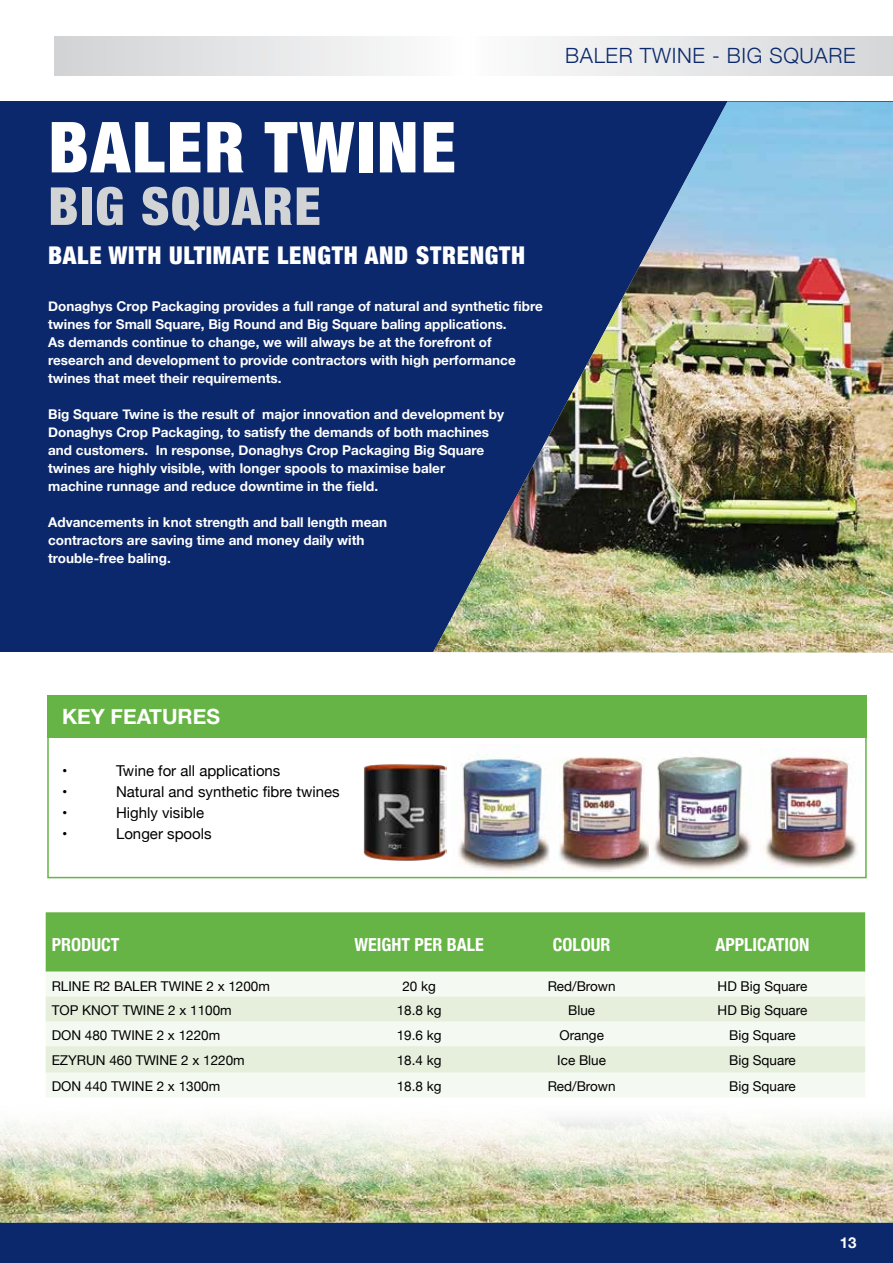
<style>
.page{position:relative;width:893px;height:1263px;background:#fff}
.page>*{position:absolute;margin:0;border:0;box-sizing:border-box;transform-origin:0 0}
.t1{font:900 condensed 70.5px "Helvetica Neue";letter-spacing:.03em;color:#fff}
.t2{font:900 condensed 52.5px "Helvetica Neue";letter-spacing:.03em;color:#d1d3d4}
.t3{font:900 condensed 24.45px "Helvetica Neue";letter-spacing:.03em;color:#fff}
.t4{font:300 21px "Helvetica Neue";letter-spacing:.03em;color:#0a286b}
.t5{font:700 21px "Helvetica Neue";color:#fff}
.t6{font:700 condensed 18px "Helvetica Neue";color:#fff}
.t7{font:15px "Helvetica Neue";color:#000}
.t8{font:700 15px "Helvetica Neue";color:#fff}
.t9{font:700 13.5px/18px "Helvetica Neue";color:#fff}
.t10{font:13.5px "Helvetica Neue";color:#000}
</style>
<div class="page">
<svg style="left:54px;top:36px;width:839px;height:40px"></svg>
<div style="left:0;top:1222px;width:893px;height:41px;background:#0a286b"></div>
<div style="left:0;top:102px;width:10px;height:99px;background:#0a286b"></div>
<div style="left:1px;top:102px;width:892px;height:550px;background:#0a286b"></div>
<img style="left:433px;top:102px;width:460px;height:551px">
<div style="left:46px;top:912px;width:819px;height:60px;background:#66b445"></div>
<div style="left:46px;top:972px;width:819px;height:125px;background:#f4f9f1"></div>
<svg style="left:46px;top:996px;width:819px;height:76px;fill:#e5efdc"></svg>
<img style="left:458px;top:754px;width:92px;height:118px">
<img style="left:559px;top:757px;width:90px;height:114px">
<img style="left:652px;top:757px;width:100px;height:113px">
<img style="left:764px;top:748px;width:94px;height:121px">
<img style="left:363px;top:764px;width:84px;height:97px">
<div style="left:47px;top:695px;width:820px;height:42px;background:#66b445"></div>
<div style="left:47px;top:696px;width:820px;height:182px;border:2px solid #66b445"></div>
<img style="left:0;top:1118px;width:893px;height:104px">
<h1 class="t1" style="left:48px;top:89px;width:409px">BALER TWINE</h1>
<h2 class="t2" style="left:48px;top:163px;width:274px">BIG SQUARE</h2>
<h3 class="t3" style="left:48px;top:235px;width:479px">BALE WITH ULTIMATE LENGTH AND STRENGTH</h3>
<p class="t9" style="left:48px;top:298px;width:496px">Donaghys Crop Packaging provides a full range of natural and synthetic fibre twines for Small Square, Big Round and Big Square baling applications.<br>As demands continue to change, we will always be at the forefront of research and development to provide contractors with high performance twines that meet their requirements.</p>
<p class="t9" style="left:48px;top:406px;width:457px">Big Square Twine is the result of major innovation and development by Donaghys Crop Packaging, to satisfy the demands of both machines and customers. In response, Donaghys Crop Packaging Big Square twines are highly visible, with longer spools to maximise baler<br>machine runnage and reduce downtime in the field.</p>
<p class="t9" style="left:48px;top:514px;width:340px">Advancements in knot strength and ball length mean contractors are saving time and money daily with trouble-free baling.</p>
<h3 class="t4" style="left:565px;top:39px;width:292px">BALER TWINE - BIG SQUARE</h3>
<h3 class="t5" style="left:62px;top:700px;width:159px">KEY FEATURES</h3>
<p class="t7" style="left:62px;top:760px;width:7px">•</p>
<p class="t7" style="left:116px;top:760px;width:166px">Twine for all applications</p>
<p class="t7" style="left:62px;top:781px;width:7px">•</p>
<p class="t7" style="left:116px;top:781px;width:225px">Natural and synthetic fibre twines</p>
<p class="t7" style="left:62px;top:802px;width:7px">•</p>
<p class="t7" style="left:116px;top:802px;width:90px">Highly visible</p>
<p class="t7" style="left:62px;top:823px;width:7px">•</p>
<p class="t7" style="left:116px;top:823px;width:97px">Longer spools</p>
<h3 class="t6" style="left:52px;top:929px;width:69px">PRODUCT</h3>
<h3 class="t6" style="left:355px;top:929px;width:131px">WEIGHT PER BALE</h3>
<h3 class="t6" style="left:553px;top:929px;width:59px">COLOUR</h3>
<h3 class="t6" style="left:715px;top:929px;width:95px">APPLICATION</h3>
<p class="t10" style="left:52px;top:976px;width:220px">RLINE R2 BALER TWINE 2 x 1200m</p>
<p class="t10" style="left:402px;top:976px;width:35px">20 kg</p>
<p class="t10" style="left:548px;top:976px;width:69px">Red/Brown</p>
<p class="t10" style="left:718px;top:976px;width:91px">HD Big Square</p>
<p class="t10" style="left:52px;top:1001px;width:182px">TOP KNOT TWINE 2 x 1100m</p>
<p class="t10" style="left:397px;top:1001px;width:46px">18.8 kg</p>
<p class="t10" style="left:568px;top:1001px;width:28px">Blue</p>
<p class="t10" style="left:718px;top:1001px;width:91px">HD Big Square</p>
<p class="t10" style="left:52px;top:1026px;width:170px">DON 480 TWINE 2 x 1220m</p>
<p class="t10" style="left:397px;top:1026px;width:46px">19.6 kg</p>
<p class="t10" style="left:559px;top:1026px;width:46px">Orange</p>
<p class="t10" style="left:729px;top:1026px;width:68px">Big Square</p>
<p class="t10" style="left:52px;top:1050px;width:195px">EZYRUN 460 TWINE 2 x 1220m</p>
<p class="t10" style="left:397px;top:1050px;width:46px">18.4 kg</p>
<p class="t10" style="left:557px;top:1050px;width:50px">Ice Blue</p>
<p class="t10" style="left:729px;top:1050px;width:68px">Big Square</p>
<p class="t10" style="left:52px;top:1077px;width:170px">DON 440 TWINE 2 x 1300m</p>
<p class="t10" style="left:397px;top:1077px;width:46px">18.8 kg</p>
<p class="t10" style="left:548px;top:1077px;width:69px">Red/Brown</p>
<p class="t10" style="left:729px;top:1077px;width:68px">Big Square</p>
<p class="t8" style="left:840px;top:1231px;width:18px">13</p>
</div>
